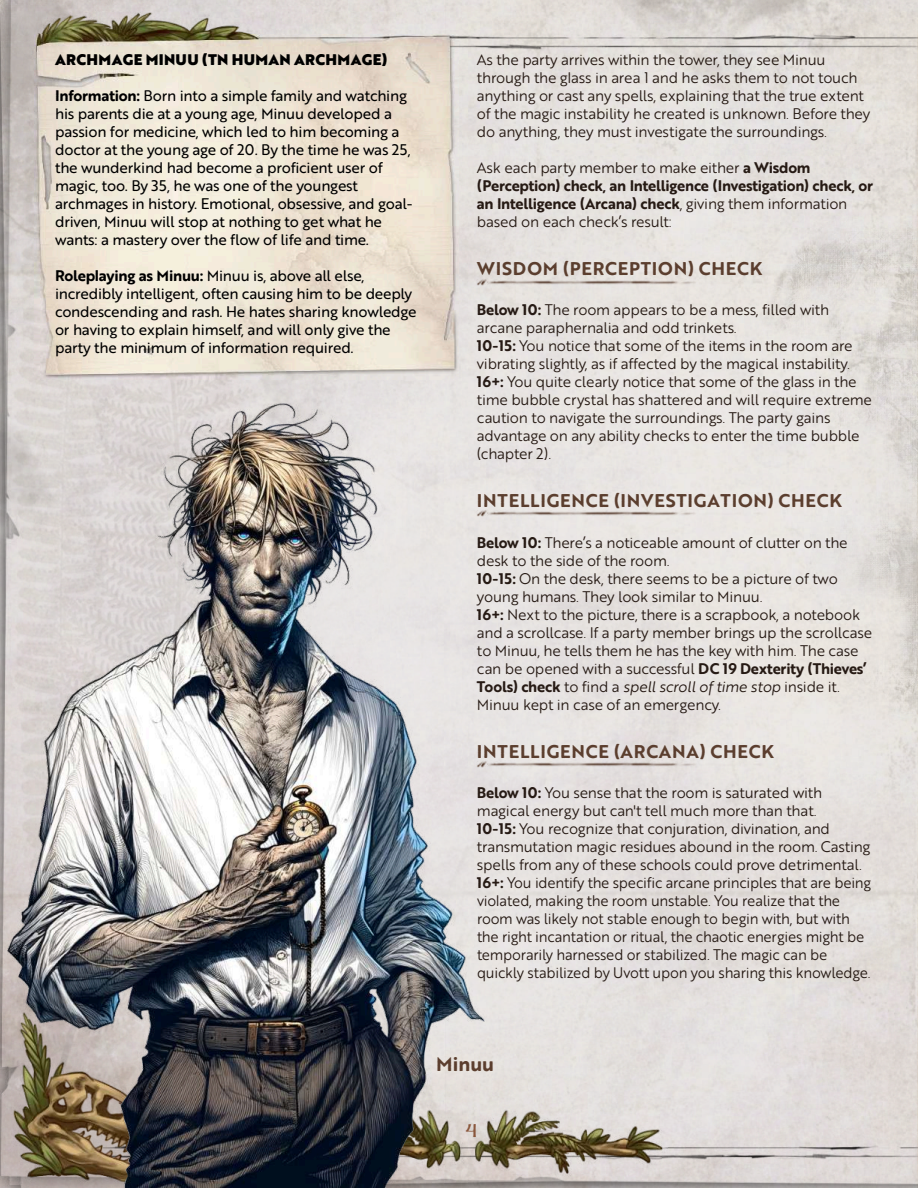
<style>
.page{position:relative;width:918px;height:1188px;background:#fff}
.page>*{position:absolute;margin:0;border:0;box-sizing:border-box;transform-origin:0 0}
.t1{font:700 19.5px "Brother 1816 Printed";color:#5b3e2e}
.t2{font:19.5px "Charcuterie Contrast";color:#8a573c}
.t3{font:700 18px "Brother 1816 Printed";letter-spacing:.04em;color:#5b3e2e}
.t4{font:15px/18px "Brother 1816 Printed";letter-spacing:-.02em;color:#261a14}
.t5{font:15px/18px "Brother 1816 Printed";letter-spacing:-.02em;color:#000}
.t6{font:700 15px/18px "Brother 1816 Printed";letter-spacing:-.02em;color:#261a14}
.t7{font:900 15px "Brother 1816 Printed";letter-spacing:.02em;color:#000}
.s1{font-weight:700}
.s2{font-weight:400}
.s3{font-style:italic}
</style>
<div class="page">
<img style="left:0;top:0;width:918px;height:1188px">
<img style="left:14px;top:12px;width:904px;height:1173px">
<img style="left:34px;top:34px;width:425px;height:346px">
<img style="left:7px;top:403px;width:478px;height:785px">
<img style="left:477px;top:761px;width:285px;height:7px">
<img style="left:477px;top:279px;width:285px;height:7px">
<img style="left:477px;top:510px;width:285px;height:7px">
<p class="t7" style="left:55px;top:53px;width:334px">ARCHMAGE MINUU (TN HUMAN ARCHMAGE)</p>
<p class="t5" style="left:55px;top:88px;width:359px"><span class="s1">Information:</span> Born into a simple family and watching his parents die at a young age, Minuu developed a passion for medicine, which led to him becoming a doctor at the young age of 20. By the time he was 25, the wunderkind had become a proficient user of magic, too. By 35, he was one of the youngest archmages in history. Emotional, obsessive, and goal&shy;driven, Minuu will stop at nothing to get what he wants: a mastery over the flow of life and time.</p>
<p class="t5" style="left:55px;top:268px;width:363px"><span class="s1">Roleplaying as Minuu:</span> Minuu is, above all else, incredibly intelligent, often causing him to be deeply condescending and rash. He hates sharing knowledge or having to explain himself, and will only give the party the minimum of information required.</p>
<p class="t4" style="left:477px;top:52px;width:395px">As the party arrives within the tower, they see Minuu through the glass in area 1 and he asks them to not touch anything or cast any spells, explaining that the true extent of the magic instability he created is unknown. Before they do anything, they must investigate the surroundings.</p>
<p class="t6" style="left:477px;top:160px;width:397px"><span class="s2">Ask each party member to make either</span> a Wisdom (Perception) check, an Intelligence (Investigation) check, or an Intelligence (Arcana) check<span class="s2">, giving them information based on each check’s result:</span></p>
<p class="t3" style="left:477px;top:261px;width:287px">WISDOM (PERCEPTION) CHECK</p>
<p class="t4" style="left:477px;top:302px;width:397px"><span class="s1">Below 10:</span> The room appears to be a mess, filled with arcane paraphernalia and odd trinkets.<br><span class="s1">10-15:</span> You notice that some of the items in the room are vibrating slightly, as if affected by the magical instability.<br><span class="s1">16+:</span> You quite clearly notice that some of the glass in the time bubble crystal has shattered and will require extreme caution to navigate the surroundings. The party gains advantage on any ability checks to enter the time bubble (chapter 2).</p>
<p class="t3" style="left:477px;top:494px;width:367px">INTELLIGENCE (INVESTIGATION) CHECK</p>
<p class="t4" style="left:477px;top:535px;width:397px"><span class="s1">Below 10:</span> There’s a noticeable amount of clutter on the desk to the side of the room.<br><span class="s1">10-15:</span> On the desk, there seems to be a picture of two young humans. They look similar to Minuu.<br><span class="s1">16+:</span> Next to the picture, there is a scrapbook, a notebook and a scrollcase. If a party member brings up the scrollcase to Minuu, he tells them he has the key with him. The case can be opened with a successful <span class="s1">DC 19 Dexterity (Thieves’ Tools) check</span> to find a <span class="s3">spell scroll of time stop</span> inside it.<br>Minuu kept in case of an emergency.</p>
<p class="t3" style="left:477px;top:744px;width:299px">INTELLIGENCE (ARCANA) CHECK</p>
<p class="t4" style="left:477px;top:785px;width:396px"><span class="s1">Below 10:</span> You sense that the room is saturated with magical energy but can't tell much more than that.<br><span class="s1">10-15:</span> You recognize that conjuration, divination, and transmutation magic residues abound in the room. Casting spells from any of these schools could prove detrimental.<br><span class="s1">16+:</span> You identify the specific arcane principles that are being violated, making the room unstable. You realize that the room was likely not stable enough to begin with, but with the right incantation or ritual, the chaotic energies might be temporarily harnessed or stabilized. The magic can be quickly stabilized by Uvott upon you sharing this knowledge.</p>
<h1 class="t1" style="left:436px;top:1056px;width:60px">Minuu</h1>
<h1 class="t2" style="left:466px;top:1123px;width:13px">4</h1>
</div>
